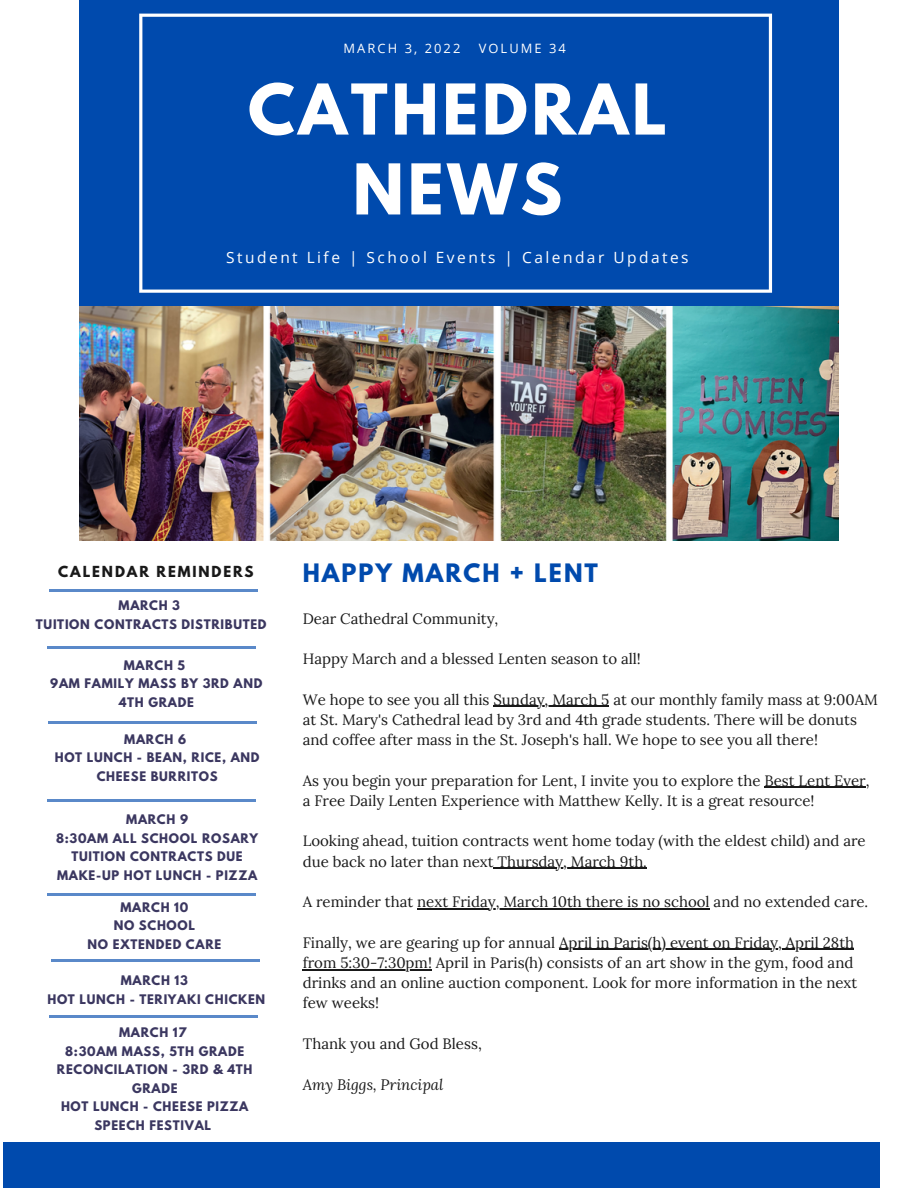
<style>
.page{position:relative;width:918px;height:1188px;background:#fff}
.page>*{position:absolute;margin:0;border:0;box-sizing:border-box;transform-origin:0 0}
.t1{font:700 61.95px/79.9px "League Spartan";letter-spacing:.06em;color:#fff;text-align:center}
.t2{font:700 22.5px "League Spartan";letter-spacing:.09em;color:#004aad}
.t3{font:15.45px "Open Sans";letter-spacing:.16em;color:#fff}
.t4{font:15px/20.2px "Lora";color:#191919}
.t5{font:italic 15px "Lora";color:#191919}
.t6{font:700 13.5px "League Spartan";letter-spacing:.14em;color:#191919}
.t7{font:12.9px "Open Sans";letter-spacing:.16em;color:#fff}
.t8{font:700 11.7px/18.6px "League Spartan";letter-spacing:.06em;color:#3b3760;text-align:center}
</style>
<div class="page">
<div style="left:80px;top:0;width:759px;height:392px;background:#004aad"></div>
<svg style="left:139px;top:14px;width:633px;height:279px"></svg>
<img style="left:80px;top:307px;width:759px;height:234px">
<hr style="left:49px;top:589px;width:209px;height:3px;background:#004aad">
<div style="left:4px;top:1143px;width:876px;height:45px;background:#004aad"></div>
<hr style="left:493px;top:706px;width:116px;height:1px;background:#191919">
<hr style="left:764px;top:787px;width:102px;height:1px;background:#191919">
<hr style="left:494px;top:868px;width:153px;height:1px;background:#191919">
<hr style="left:417px;top:908px;width:293px;height:1px;background:#191919">
<hr style="left:559px;top:949px;width:295px;height:1px;background:#191919">
<hr style="left:303px;top:969px;width:129px;height:1px;background:#191919">
<hr style="left:47px;top:647px;width:208px;height:2px;background:#004aad">
<hr style="left:52px;top:960px;width:208px;height:2px;background:#004aad">
<hr style="left:49px;top:1015px;width:209px;height:3px;background:#004aad">
<hr style="left:47px;top:799px;width:208px;height:2px;background:#004aad">
<hr style="left:49px;top:721px;width:208px;height:2px;background:#004aad">
<hr style="left:47px;top:893px;width:208px;height:3px;background:#004aad">
<p class="t7" style="left:344px;top:39px;width:118px">MARCH 3, 2022</p>
<p class="t7" style="left:479px;top:39px;width:89px">VOLUME 34</p>
<h1 class="t1" style="left:248px;top:78px;width:420px">CATHEDRAL<br>NEWS</h1>
<p class="t3" style="left:226px;top:247px;width:464px">Student Life | School Events | Calendar Updates</p>
<p class="t6" style="left:58px;top:564px;width:197px">CALENDAR REMINDERS</p>
<h2 class="t2" style="left:303px;top:562px;width:297px">HAPPY MARCH + LENT</h2>
<p class="t8" style="left:36px;top:598px;width:232px">MARCH 3<br>TUITION CONTRACTS DISTRIBUTED</p>
<p class="t8" style="left:50px;top:657px;width:214px">MARCH 5<br>9AM FAMILY MASS BY 3RD AND<br>4TH GRADE</p>
<p class="t8" style="left:55px;top:731px;width:206px">MARCH 6<br>HOT LUNCH - BEAN, RICE, AND<br>CHEESE BURRITOS</p>
<p class="t4" style="left:303px;top:608px;width:197px">Dear Cathedral Community,</p>
<p class="t4" style="left:303px;top:648px;width:340px">Happy March and a blessed Lenten season to all!</p>
<p class="t4" style="left:303px;top:689px;width:577px">We hope to see you all this Sunday, March 5 at our monthly family mass at 9:00AM at St. Mary's Cathedral lead by 3rd and 4th grade students. There will be donuts and coffee after mass in the St. Joseph's hall. We hope to see you all there!</p>
<p class="t4" style="left:303px;top:770px;width:568px">As you begin your preparation for Lent, I invite you to explore the Best Lent Ever, a Free Daily Lenten Experience with Matthew Kelly. It is a great resource!</p>
<p class="t4" style="left:303px;top:831px;width:564px">Looking ahead, tuition contracts went home today (with the eldest child) and are due back no later than next Thursday, March 9th.</p>
<p class="t4" style="left:303px;top:891px;width:567px">A reminder that next Friday, March 10th there is no school and no extended care.</p>
<p class="t4" style="left:303px;top:932px;width:556px">Finally, we are gearing up for annual April in Paris(h) event on Friday, April 28th from 5:30-7:30pm! April in Paris(h) consists of an art show in the gym, food and drinks and an online auction component. Look for more information in the next few weeks!</p>
<p class="t4" style="left:303px;top:1033px;width:181px">Thank you and God Bless,</p>
<p class="t5" style="left:303px;top:1075px;width:142px">Amy Biggs, Principal</p>
<p class="t8" style="left:56px;top:812px;width:204px">MARCH 9<br>8:30AM ALL SCHOOL ROSARY<br>TUITION CONTRACTS DUE<br>MAKE-UP HOT LUNCH - PIZZA</p>
<p class="t8" style="left:88px;top:899px;width:135px">MARCH 10<br>NO SCHOOL<br>NO EXTENDED CARE</p>
<p class="t8" style="left:47px;top:973px;width:219px">MARCH 13<br>HOT LUNCH - TERIYAKI CHICKEN</p>
<p class="t8" style="left:57px;top:1025px;width:197px">MARCH 17<br>8:30AM MASS, 5TH GRADE<br>RECONCILATION - 3RD &amp; 4TH<br>GRADE<br>HOT LUNCH - CHEESE PIZZA<br>SPEECH FESTIVAL</p>
</div>
